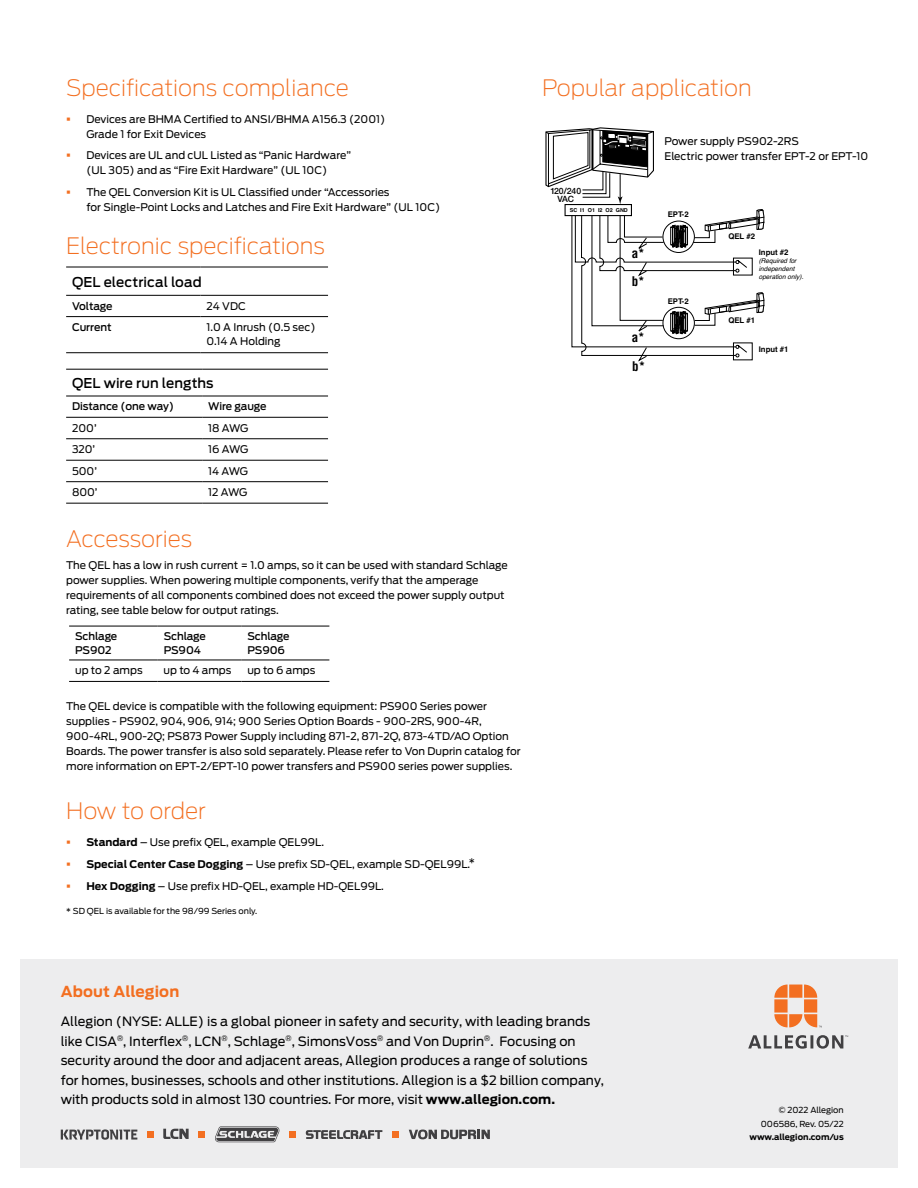
<style>
.page{position:relative;width:918px;height:1188px;background:#fff}
.page>*{position:absolute;margin:0;border:0;box-sizing:border-box;transform-origin:0 0}
.t1{font:200 22.5px "Antenna";color:#f36f21}
.t2{font:700 15px "Antenna";letter-spacing:.01em;color:#f36f21}
.t3{font:500 13.5px "Antenna";letter-spacing:.005em;color:#000}
.t4{font:700 condensed 13.05px "Helvetica";color:#000}
.t5{font:12.75px/19.5px "Antenna";color:#000}
.t6{font:10.5px/15px "Antenna";color:#000}
.t7{font:500 10.5px/13.5px "Antenna";letter-spacing:-.01em;color:#000}
.t8{font:500 8.7px/7.6px "Helvetica Neue";color:#000;text-align:center}
.t9{font:8.25px/13.5px "Antenna";color:#000;text-align:right}
.t10{font:700 8.25px "Antenna";color:#000}
.t11{font:700 7.8px "Helvetica";color:#000}
.t12{font:italic 6.45px/7.8px "Helvetica";color:#000}
.t13{font:700 5.4px "Helvetica";color:#000}
.s1{color:#f36f21}
.s2{font-weight:700}
</style>
<div class="page">
<hr style="left:66px;top:267px;width:135px;height:1px;background:#000">
<hr style="left:201px;top:267px;width:127px;height:1px;background:#000">
<hr style="left:66px;top:295px;width:135px;height:1px;background:#000">
<hr style="left:201px;top:295px;width:127px;height:1px;background:#000">
<hr style="left:66px;top:316px;width:135px;height:1px;background:#000">
<hr style="left:201px;top:316px;width:127px;height:1px;background:#000">
<hr style="left:66px;top:352px;width:135px;height:1px;background:#000">
<hr style="left:201px;top:352px;width:127px;height:1px;background:#000">
<hr style="left:66px;top:369px;width:136px;height:1px;background:#000">
<hr style="left:202px;top:369px;width:126px;height:1px;background:#000">
<hr style="left:66px;top:396px;width:136px;height:1px;background:#000">
<hr style="left:202px;top:396px;width:126px;height:1px;background:#000">
<hr style="left:66px;top:417px;width:136px;height:1px;background:#000">
<hr style="left:202px;top:417px;width:126px;height:1px;background:#000">
<hr style="left:66px;top:439px;width:136px;height:1px;background:#000">
<hr style="left:202px;top:439px;width:126px;height:1px;background:#000">
<hr style="left:66px;top:460px;width:136px;height:1px;background:#000">
<hr style="left:202px;top:460px;width:126px;height:1px;background:#000">
<hr style="left:66px;top:481px;width:136px;height:1px;background:#000">
<hr style="left:202px;top:481px;width:126px;height:1px;background:#000">
<hr style="left:66px;top:503px;width:136px;height:1px;background:#000">
<hr style="left:202px;top:503px;width:126px;height:1px;background:#000">
<hr style="left:69px;top:626px;width:89px;height:1px;background:#000">
<hr style="left:158px;top:626px;width:83px;height:1px;background:#000">
<hr style="left:241px;top:626px;width:88px;height:1px;background:#000">
<hr style="left:69px;top:660px;width:89px;height:1px;background:#000">
<hr style="left:158px;top:660px;width:83px;height:1px;background:#000">
<hr style="left:241px;top:660px;width:88px;height:1px;background:#000">
<hr style="left:69px;top:681px;width:89px;height:1px;background:#000">
<hr style="left:158px;top:681px;width:83px;height:1px;background:#000">
<hr style="left:241px;top:681px;width:88px;height:1px;background:#000">
<svg style="left:545px;top:127px;width:220px;height:235px"></svg>
<div style="left:20px;top:959px;width:878px;height:209px;background:#ededee"></div>
<svg style="left:163px;top:1129px;width:26px;height:10px"></svg>
<svg style="left:147px;top:1131px;width:6px;height:6px"></svg>
<svg style="left:199px;top:1131px;width:6px;height:6px"></svg>
<svg style="left:409px;top:1130px;width:81px;height:9px"></svg>
<svg style="left:215px;top:1126px;width:65px;height:16px"></svg>
<svg style="left:306px;top:1130px;width:76px;height:9px"></svg>
<div style="left:289px;top:1131px;width:7px;height:6px;background:#f36f21"></div>
<div style="left:392px;top:1131px;width:7px;height:6px;background:#f36f21"></div>
<svg style="left:61px;top:1129px;width:76px;height:11px"></svg>
<svg style="left:774px;top:985px;width:48px;height:42px"></svg>
<svg style="left:748px;top:1035px;width:100px;height:14px"></svg>
<h1 class="t1" style="left:66px;top:73px;width:284px">Specifications compliance</h1>
<p class="t6" style="left:86px;top:111px;width:300px;text-indent:-20px"><span class="s1">▪</span> Devices are BHMA Certified to ANSI/BHMA A156.3 (2001)<br>Grade 1 for Exit Devices</p>
<p class="t6" style="left:66px;top:148px;width:286px;text-align:center"><span class="s1">▪</span> Devices are UL and cUL Listed as “Panic Hardware” (UL 305) and as “Fire Exit Hardware” (UL 10C)</p>
<p class="t6" style="left:86px;top:185px;width:355px;text-indent:-20px"><span class="s1">▪</span> The QEL Conversion Kit is UL Classified under “Accessories<br>for Single-Point Locks and Latches and Fire Exit Hardware” (UL 10C)</p>
<h1 class="t1" style="left:66px;top:232px;width:260px">Electronic specifications</h1>
<p class="t3" style="left:72px;top:272px;width:131px">QEL electrical load</p>
<p class="t7" style="left:72px;top:299px;width:42px">Voltage</p>
<p class="t6" style="left:207px;top:298px;width:41px">24 VDC</p>
<p class="t7" style="left:72px;top:320px;width:41px">Current</p>
<p class="t6" style="left:207px;top:320px;width:110px;line-height:13.5px">1.0 A Inrush (0.5 sec)<br>0.14 A Holding</p>
<p class="t3" style="left:72px;top:374px;width:143px">QEL wire run lengths</p>
<p class="t7" style="left:72px;top:400px;width:104px">Distance (one way)</p>
<p class="t7" style="left:208px;top:400px;width:60px">Wire gauge</p>
<p class="t6" style="left:72px;top:420px;width:26px">200’</p>
<p class="t6" style="left:208px;top:420px;width:42px">18 AWG</p>
<p class="t6" style="left:72px;top:442px;width:25px">320’</p>
<p class="t6" style="left:208px;top:442px;width:42px">16 AWG</p>
<p class="t6" style="left:72px;top:463px;width:26px">500’</p>
<p class="t6" style="left:208px;top:463px;width:41px">14 AWG</p>
<p class="t6" style="left:72px;top:485px;width:27px">800’</p>
<p class="t6" style="left:208px;top:485px;width:41px">12 AWG</p>
<h1 class="t1" style="left:66px;top:524px;width:128px">Accessories</h1>
<p class="t6" style="left:66px;top:557px;width:443px">The QEL has a low in rush current = 1.0 amps, so it can be used with standard Schlage power supplies. When powering multiple components, verify that the amperage requirements of all components combined does not exceed the power supply output rating, see table below for output ratings.</p>
<p class="t7" style="left:75px;top:630px;width:44px">Schlage<br>PS902</p>
<p class="t7" style="left:164px;top:630px;width:44px">Schlage<br>PS904</p>
<p class="t7" style="left:247px;top:630px;width:44px">Schlage<br>PS906</p>
<p class="t6" style="left:75px;top:663px;width:69px">up to 2 amps</p>
<p class="t6" style="left:164px;top:663px;width:69px">up to 4 amps</p>
<p class="t6" style="left:247px;top:663px;width:69px">up to 6 amps</p>
<p class="t6" style="left:66px;top:699px;width:456px">The QEL device is compatible with the following equipment: PS900 Series power supplies - PS902, 904, 906, 914; 900 Series Option Boards - 900-2RS, 900-4R, 900-4RL, 900-2Q; PS873 Power Supply including 871-2, 871-2Q, 873-4TD/AO Option Boards. The power transfer is also sold separately. Please refer to Von Duprin catalog for more information on EPT-2/EPT-10 power transfers and PS900 series power supplies.</p>
<h1 class="t1" style="left:66px;top:796px;width:141px">How to order</h1>
<p class="t6" style="left:66px;top:835px;width:260px"><span class="s1">▪</span> <span class="s2">Standard</span> – Use prefix QEL, example QEL99L.</p>
<p class="t6" style="left:66px;top:856px;width:410px"><span class="s1">▪</span> <span class="s2">Special Center Case Dogging</span> – Use prefix SD-QEL, example SD-QEL99L.*</p>
<p class="t6" style="left:66px;top:878px;width:319px"><span class="s1">▪</span> <span class="s2">Hex Dogging</span> – Use prefix HD-QEL, example HD-QEL99L.</p>
<p class="t9" style="left:66px;top:904px;width:193px">* SD QEL is available for the 98/99 Series only.</p>
<h1 class="t1" style="left:542px;top:73px;width:211px">Popular application</h1>
<p class="t8" style="left:550px;top:187px;width:32px">120/240<br>VAC</p>
<p class="t13" style="left:570px;top:205px;width:60px">SC I1 O1 I2 O2 GND</p>
<p class="t4" style="left:632px;top:245px;width:14px">a*</p>
<p class="t4" style="left:632px;top:274px;width:14px">b*</p>
<p class="t4" style="left:632px;top:329px;width:14px">a*</p>
<p class="t4" style="left:632px;top:358px;width:14px">b*</p>
<p class="t6" style="left:665px;top:133px;width:205px">Power supply PS902-2RS<br>Electric power transfer EPT-2 or EPT-10</p>
<p class="t11" style="left:668px;top:208px;width:23px">EPT-2</p>
<p class="t11" style="left:668px;top:295px;width:23px">EPT-2</p>
<p class="t11" style="left:728px;top:230px;width:28px">QEL #2</p>
<p class="t11" style="left:759px;top:246px;width:31px">Input #2</p>
<p class="t12" style="left:759px;top:257px;width:46px">(Required for independent operation only).</p>
<p class="t11" style="left:728px;top:314px;width:28px">QEL #1</p>
<p class="t11" style="left:759px;top:343px;width:31px">Input #1</p>
<h2 class="t2" style="left:61px;top:981px;width:120px">About Allegion</h2>
<p class="t5" style="left:61px;top:1012px;width:545px">Allegion (NYSE: ALLE) is a global pioneer in safety and security, with leading brands like CISA<sup>®</sup>, Interflex<sup>®</sup>, LCN<sup>®</sup>, Schlage<sup>®</sup>, SimonsVoss<sup>®</sup> and Von Duprin<sup>®</sup>. Focusing on security around the door and adjacent areas, Allegion produces a range of solutions for homes, businesses, schools and other institutions. Allegion is a $2 billion company, with products sold in almost 130 countries. For more, visit <span class="s2">www.allegion.com.</span></p>
<p class="t9" style="left:761px;top:1103px;width:84px">© 2022 Allegion<br>006586, Rev. 05/22</p>
<p class="t10" style="left:749px;top:1132px;width:96px">www.allegion.com/us</p>
</div>
